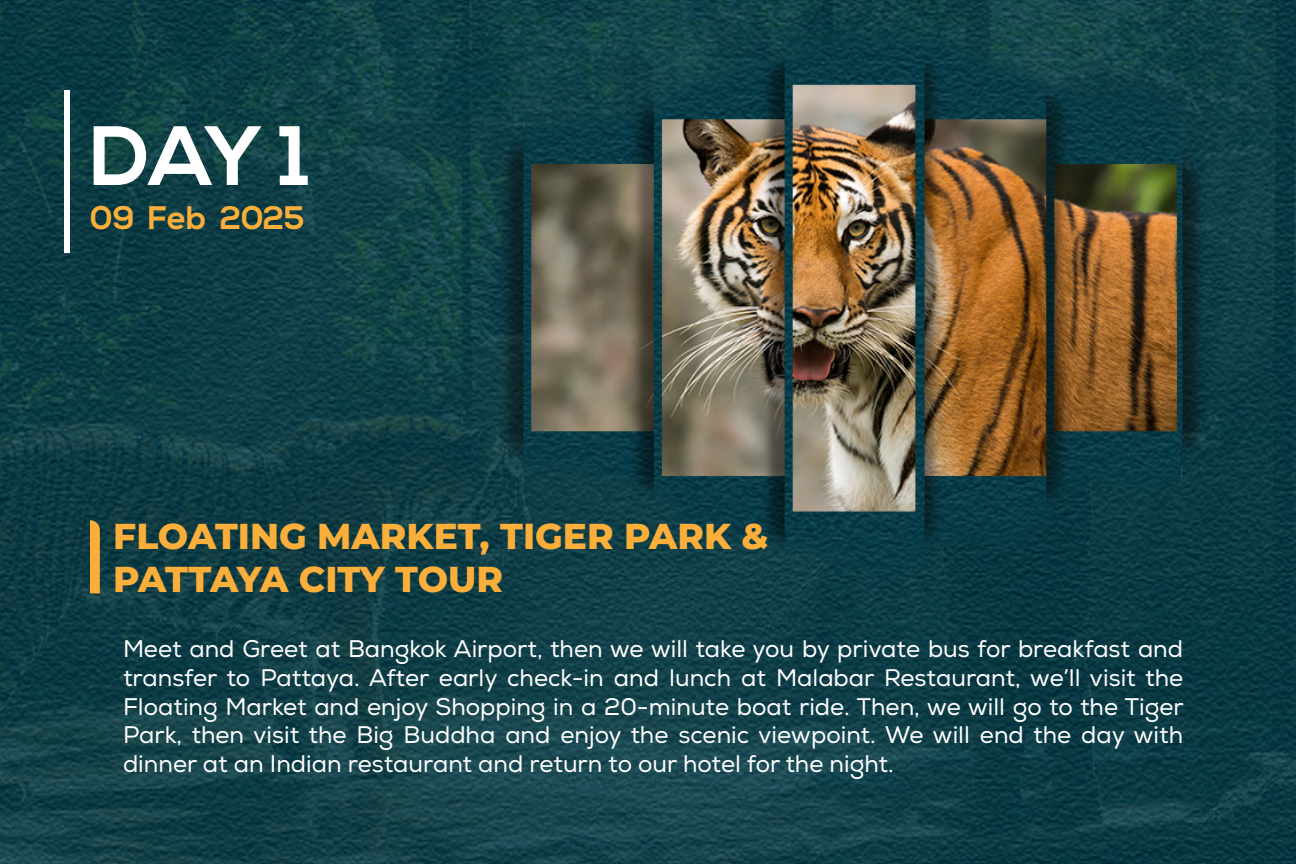
<style>
.page{position:relative;width:1296px;height:864px;background:#fff}
.page>*{position:absolute;margin:0;border:0;box-sizing:border-box;transform-origin:0 0}
.t1{font:700 84px "Nexa";color:#fff}
.t2{font:800 36px/43.2px "Montserrat";color:#fbaf3a}
.t3{font:700 32.7px "Nexa";color:#fbaf3a}
.t4{font:24px/28.8px "Nexa";color:#fff;text-align:justify}
</style>
<div class="page">
<img style="left:0;top:0;width:1296px;height:864px">
<div style="left:64px;top:90px;width:5px;height:163px;background:#fff"></div>
<img style="left:492px;top:16px;width:724px;height:576px">
<svg style="left:90px;top:520px;width:10px;height:73px"></svg>
<h1 class="t1" style="left:90px;top:108px;width:221px">DAY 1</h1>
<h3 class="t3" style="left:90px;top:198px;width:216px">09 Feb 2025</h3>
<h2 class="t2" style="left:113px;top:513px;width:657px">FLOATING MARKET, TIGER PARK &amp;<br>PATTAYA CITY TOUR</h2>
<p class="t4" style="left:123px;top:635px;width:1062px">Meet and Greet at Bangkok Airport, then we will take you by private bus for breakfast and transfer to Pattaya. After early check-in and lunch at Malabar Restaurant, we’ll visit the Floating Market and enjoy Shopping in a 20-minute boat ride. Then, we will go to the Tiger Park, then visit the Big Buddha and enjoy the scenic viewpoint. We will end the day with dinner at an Indian restaurant and return to our hotel for the night.</p>
</div>
